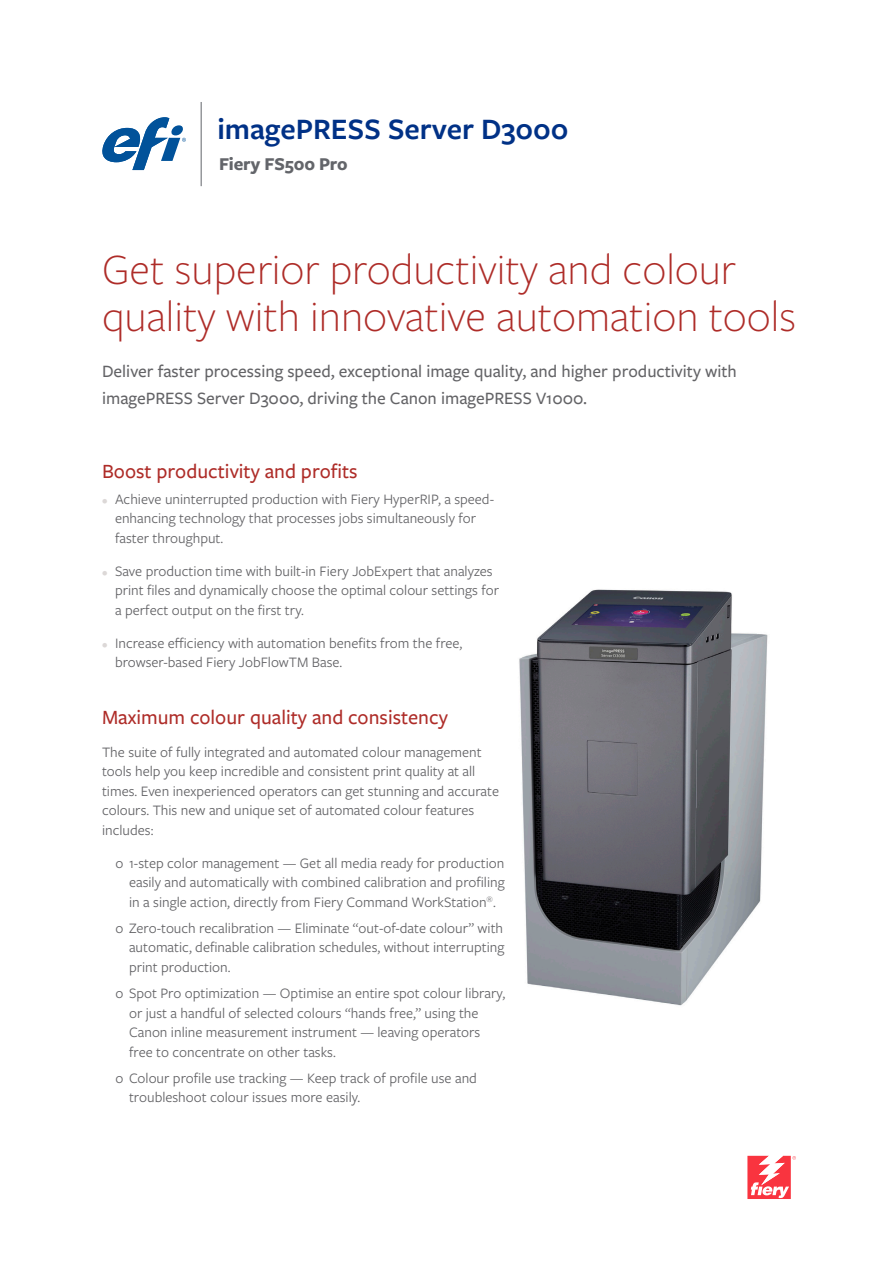
<style>
.page{position:relative;width:893px;height:1263px;background:#fff}
.page>*{position:absolute;margin:0;border:0;box-sizing:border-box;transform-origin:0 0}
.H1_32pt_7627_Red{font:300 45px/46.5px "Freight Sans Pro";color:#ae2c28}
.t1{font:600 30.75px "Freight Sans Pro";color:#003186}
.H2_14pt_7627_Red{font:500 21px "Freight Sans Pro";color:#ae2c28}
.t2{font:700 18.75px "Freight Sans Pro";letter-spacing:-.01em;color:#63656a}
.Intro_Text_12pt_75{font:500 18px/27px "Freight Sans Pro";color:#636366}
.H2_14pt_7627_Red-2{font:15px/19.5px "Freight Sans Pro";color:#636366}
.s1{font-size:12px;color:#dcd8d7}
</style>
<div class="page">
<svg style="left:747px;top:1156px;width:49px;height:43px"></svg>
<svg style="left:102px;top:117px;width:84px;height:53px"></svg>
<hr style="left:201px;top:102px;width:1px;height:84px;background:#62656a">
<img style="left:519px;top:589px;width:249px;height:417px">
<h2 class="t1" style="left:217px;top:108px;width:353px">imagePRESS Server D3000</h2>
<p class="t2" style="left:219px;top:151px;width:130px">Fiery FS500 Pro</p>
<p class="H1_32pt_7627_Red" style="left:102px;top:244px;width:696px">Get superior productivity and colour quality with innovative automation tools</p>
<p class="Intro_Text_12pt_75" style="left:102px;top:357px;width:636px">Deliver faster processing speed, exceptional image quality, and higher productivity with imagePRESS Server D3000, driving the Canon imagePRESS V1000.</p>
<p class="H2_14pt_7627_Red" style="left:102px;top:457px;width:257px">Boost productivity and profits</p>
<p class="H2_14pt_7627_Red-2" style="left:115px;top:489px;width:381px;text-indent:-13px"><span class="s1">•</span> Achieve uninterrupted production with Fiery HyperRIP, a speed&shy;enhancing technology that processes jobs simultaneously for faster throughput.</p>
<p class="H2_14pt_7627_Red-2" style="left:115px;top:561px;width:386px;text-indent:-13px"><span class="s1">•</span> Save production time with built-in Fiery JobExpert that analyzes print files and dynamically choose the optimal colour settings for a perfect output on the first try.</p>
<p class="H2_14pt_7627_Red-2" style="left:115px;top:633px;width:349px;text-indent:-13px"><span class="s1">•</span> Increase efficiency with automation benefits from the free, browser-based Fiery JobFlowTM Base.</p>
<p class="H2_14pt_7627_Red" style="left:102px;top:703px;width:347px">Maximum colour quality and consistency</p>
<p class="H2_14pt_7627_Red-2" style="left:102px;top:741px;width:399px">The suite of fully integrated and automated colour management tools help you keep incredible and consistent print quality at all times. Even inexperienced operators can get stunning and accurate colours. This new and unique set of automated colour features includes:</p>
<p class="H2_14pt_7627_Red-2" style="left:129px;top:852px;width:377px;text-align:justify;text-indent:-14px">o 1-step color management — Get all media ready for production easily and automatically with combined calibration and profiling in a single action, directly from Fiery Command WorkStation<sup>®</sup>.</p>
<p class="H2_14pt_7627_Red-2" style="left:129px;top:917px;width:377px;text-align:justify;text-indent:-14px">o Zero-touch recalibration — Eliminate “out-of-date colour” with automatic, definable calibration schedules, without interrupting print production.</p>
<p class="H2_14pt_7627_Red-2" style="left:129px;top:983px;width:378px;text-indent:-14px">o Spot Pro optimization — Optimise an entire spot colour library, or just a handful of selected colours “hands free,” using the Canon inline measurement instrument — leaving operators free to concentrate on other tasks.</p>
<p class="H2_14pt_7627_Red-2" style="left:129px;top:1067px;width:349px;text-indent:-14px">o Colour profile use tracking — Keep track of profile use and troubleshoot colour issues more easily.</p>
</div>
